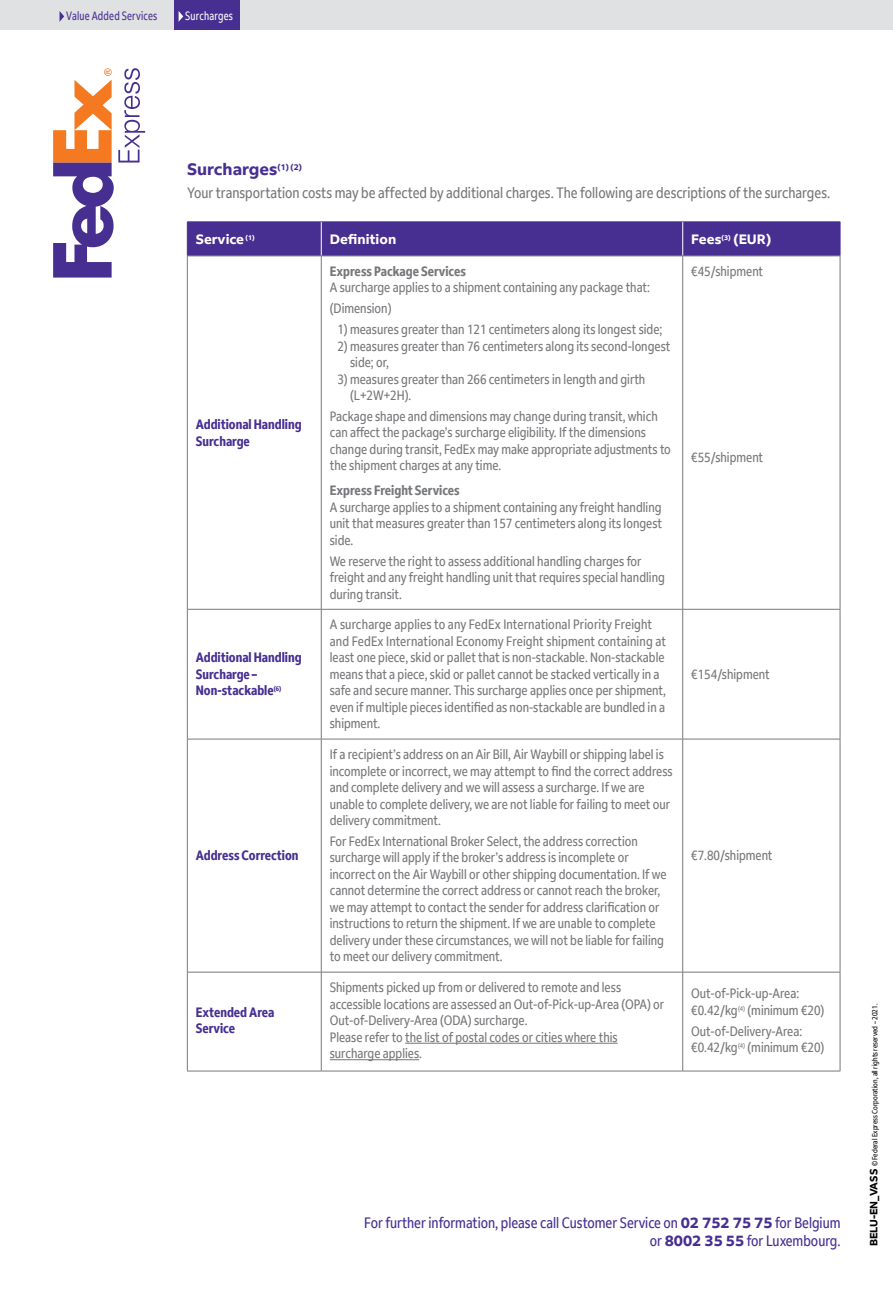
<style>
.page{position:relative;width:893px;height:1289px;background:#fff}
.page>*{position:absolute;margin:0;border:0;box-sizing:border-box;transform-origin:0 0}
.t1{font:700 16.5px "Fed Ex Sans";color:#472f92}
.t2{font:condensed 15px "Fed Ex Sans";color:#77787b}
.t3{font:condensed 15px/18px "Fed Ex Sans";color:#472f92;text-align:right}
.t4{font:condensed 13.5px/16.5px "Fed Ex Sans";color:#77787b}
.t5{font:700 condensed 13.5px/16.5px "Fed Ex Sans";color:#472f92}
.t6{font:700 condensed 13.5px "Fed Ex Sans";color:#77787b}
.t7{font:700 13.5px "Fed Ex Sans";color:#fff}
.t8{font:condensed 12px "Fed Ex Sans";letter-spacing:.02em;color:#472f92;scale:.9 1}
.t9{font:condensed 12px "Fed Ex Sans";letter-spacing:.015em;color:#fff;scale:.9 1}
.t10{font:condensed 7.5px "Fed Ex Sans";color:#000}
.s1{font-weight:700;font-stretch:normal}
.s2{font-weight:700;font-stretch:normal;font-size:10.5px}
</style>
<div class="page">
<div style="left:188px;top:222px;width:652px;height:34px;background:#472f92"></div>
<hr style="left:187px;top:221px;width:134px;height:1px;background:#472f92">
<hr style="left:187px;top:222px;width:1px;height:34px;background:#472f92">
<hr style="left:321px;top:221px;width:362px;height:1px;background:#472f92">
<hr style="left:683px;top:221px;width:157px;height:1px;background:#472f92">
<hr style="left:840px;top:222px;width:1px;height:34px;background:#472f92">
<hr style="left:321px;top:222px;width:1px;height:34px;background:#fff">
<hr style="left:682px;top:222px;width:1px;height:34px;background:#fff">
<hr style="left:187px;top:256px;width:134px;height:1px;background:#77787b">
<hr style="left:321px;top:256px;width:362px;height:1px;background:#77787b">
<hr style="left:683px;top:256px;width:157px;height:1px;background:#77787b">
<hr style="left:187px;top:256px;width:1px;height:353px;background:#77787b">
<hr style="left:321px;top:256px;width:1px;height:353px;background:#77787b">
<hr style="left:682px;top:256px;width:1px;height:353px;background:#77787b">
<hr style="left:840px;top:256px;width:1px;height:353px;background:#77787b">
<hr style="left:187px;top:609px;width:134px;height:1px;background:#77787b">
<hr style="left:187px;top:609px;width:1px;height:129px;background:#77787b">
<hr style="left:321px;top:609px;width:362px;height:1px;background:#77787b">
<hr style="left:321px;top:609px;width:1px;height:129px;background:#77787b">
<hr style="left:683px;top:609px;width:157px;height:1px;background:#77787b">
<hr style="left:682px;top:609px;width:1px;height:129px;background:#77787b">
<hr style="left:840px;top:609px;width:1px;height:129px;background:#77787b">
<hr style="left:187px;top:738px;width:134px;height:1px;background:#77787b">
<hr style="left:187px;top:739px;width:1px;height:232px;background:#77787b">
<hr style="left:321px;top:738px;width:362px;height:1px;background:#77787b">
<hr style="left:321px;top:739px;width:1px;height:232px;background:#77787b">
<hr style="left:683px;top:738px;width:157px;height:1px;background:#77787b">
<hr style="left:682px;top:739px;width:1px;height:232px;background:#77787b">
<hr style="left:840px;top:739px;width:1px;height:232px;background:#77787b">
<hr style="left:187px;top:971px;width:134px;height:1px;background:#77787b">
<hr style="left:187px;top:972px;width:1px;height:98px;background:#77787b">
<hr style="left:321px;top:971px;width:362px;height:1px;background:#77787b">
<hr style="left:321px;top:972px;width:1px;height:98px;background:#77787b">
<hr style="left:683px;top:971px;width:157px;height:1px;background:#77787b">
<hr style="left:682px;top:972px;width:1px;height:98px;background:#77787b">
<hr style="left:840px;top:972px;width:1px;height:98px;background:#77787b">
<hr style="left:187px;top:1070px;width:134px;height:1px;background:#77787b">
<hr style="left:321px;top:1070px;width:362px;height:1px;background:#77787b">
<hr style="left:683px;top:1070px;width:157px;height:1px;background:#77787b">
<hr style="left:405px;top:1042px;width:213px;height:1px;background:#77787b">
<hr style="left:330px;top:1059px;width:89px;height:1px;background:#77787b">
<svg style="left:53px;top:68px;width:92px;height:209px"></svg>
<div style="left:0;top:0;width:893px;height:30px;background:#e0e1e2"></div>
<svg style="left:60px;top:11px;width:4px;height:10px"></svg>
<div style="left:174px;top:0;width:66px;height:30px;background:#472f92"></div>
<svg style="left:179px;top:11px;width:4px;height:10px"></svg>
<p class="t8" style="left:66px;top:9px;width:103px">Value Added Services</p>
<p class="t9" style="left:185px;top:9px;width:54px">Surcharges</p>
<p class="t1" style="left:187px;top:160px;width:116px">Surcharges<sup>(1)</sup> <sup>(2)</sup></p>
<p class="t2" style="left:187px;top:184px;width:645px">Your transportation costs may be affected by additional charges. The following are descriptions of the surcharges.</p>
<p class="t7" style="left:196px;top:231px;width:60px">Service <sup>(1)</sup></p>
<p class="t7" style="left:330px;top:231px;width:68px">Definition</p>
<p class="t7" style="left:691px;top:231px;width:81px">Fees<sup>(3)</sup> (EUR)</p>
<p class="t5" style="left:196px;top:416px;width:107px">Additional Handling<br>Surcharge</p>
<p class="t5" style="left:196px;top:649px;width:107px">Additional Handling<br>Surcharge –<br>Non-stackable<sup>(6)</sup></p>
<p class="t5" style="left:196px;top:847px;width:104px">Address Correction</p>
<p class="t5" style="left:196px;top:1004px;width:80px">Extended Area<br>Service</p>
<p class="t6" style="left:330px;top:263px;width:138px">Express Package Services</p>
<p class="t4" style="left:330px;top:277px;width:322px;line-height:20.7px">A surcharge applies to a shipment containing any package that: (Dimension)</p>
<p class="t4" style="left:337px;top:321px;width:326px">1) measures greater than 121 centimeters along its longest side;</p>
<p class="t4" style="left:350px;top:337px;width:322px;text-indent:-13px">2) measures greater than 76 centimeters along its second-longest side; or,</p>
<p class="t4" style="left:350px;top:370px;width:297px;text-indent:-13px">3) measures greater than 266 centimeters in length and girth (L+2W+2H).</p>
<p class="t4" style="left:330px;top:408px;width:343px">Package shape and dimensions may change during transit, which can affect the package’s surcharge eligibility. If the dimensions change during transit, FedEx may make appropriate adjustments to the shipment charges at any time.</p>
<p class="t6" style="left:330px;top:483px;width:132px">Express Freight Services</p>
<p class="t4" style="left:330px;top:499px;width:334px;text-align:justify">A surcharge applies to a shipment containing any freight handling unit that measures greater than 157 centimeters along its longest side.</p>
<p class="t4" style="left:330px;top:552px;width:337px">We reserve the right to assess additional handling charges for freight and any freight handling unit that requires special handling during transit.</p>
<p class="t4" style="left:330px;top:616px;width:338px">A surcharge applies to any FedEx International Priority Freight and FedEx International Economy Freight shipment containing at least one piece, skid or pallet that is non-stackable. Non-stackable means that a piece, skid or pallet cannot be stacked vertically in a safe and secure manner. This surcharge applies once per shipment, even if multiple pieces identified as non-stackable are bundled in a shipment.</p>
<p class="t4" style="left:330px;top:746px;width:344px">If a recipient’s address on an Air Bill, Air Waybill or shipping label is incomplete or incorrect, we may attempt to find the correct address and complete delivery and we will assess a surcharge. If we are unable to complete delivery, we are not liable for failing to meet our delivery commitment.</p>
<p class="t4" style="left:330px;top:833px;width:338px">For FedEx International Broker Select, the address correction surcharge will apply if the broker’s address is incomplete or incorrect on the Air Waybill or other shipping documentation. If we cannot determine the correct address or cannot reach the broker, we may attempt to contact the sender for address clarification or instructions to return the shipment. If we are unable to complete delivery under these circumstances, we will not be liable for failing to meet our delivery commitment.</p>
<p class="t4" style="left:691px;top:263px;width:73px">€45/shipment</p>
<p class="t4" style="left:691px;top:449px;width:73px">€55/shipment</p>
<p class="t4" style="left:691px;top:666px;width:80px">€154/shipment</p>
<p class="t4" style="left:691px;top:847px;width:83px">€7.80/shipment</p>
<p class="t4" style="left:330px;top:979px;width:336px">Shipments picked up from or delivered to remote and less accessible locations are assessed an Out-of-Pick-up-Area (OPA) or Out-of-Delivery-Area (ODA) surcharge.<br>Please refer to the list of postal codes or cities where this surcharge applies.</p>
<p class="t4" style="left:691px;top:985px;width:135px">Out-of-Pick-up-Area: €0.42/kg<sup>(4)</sup> (minimum €20)</p>
<p class="t4" style="left:691px;top:1022px;width:135px">Out-of-Delivery-Area: €0.42/kg<sup>(4)</sup> (minimum €20)</p>
<p class="t3" style="left:364px;top:1214px;width:478px">For further information, please call Customer Service on <span class="s1">02 752 75 75</span> for Belgium or <span class="s1">8002 35 55</span> for Luxembourg.</p>
<p class="t10" style="left:870px;top:1246px;width:244px;rotate:-90deg"><span class="s2">BELU-EN_VASS</span> © Federal Express Corporation, all rights reserved – 2021.</p>
</div>
